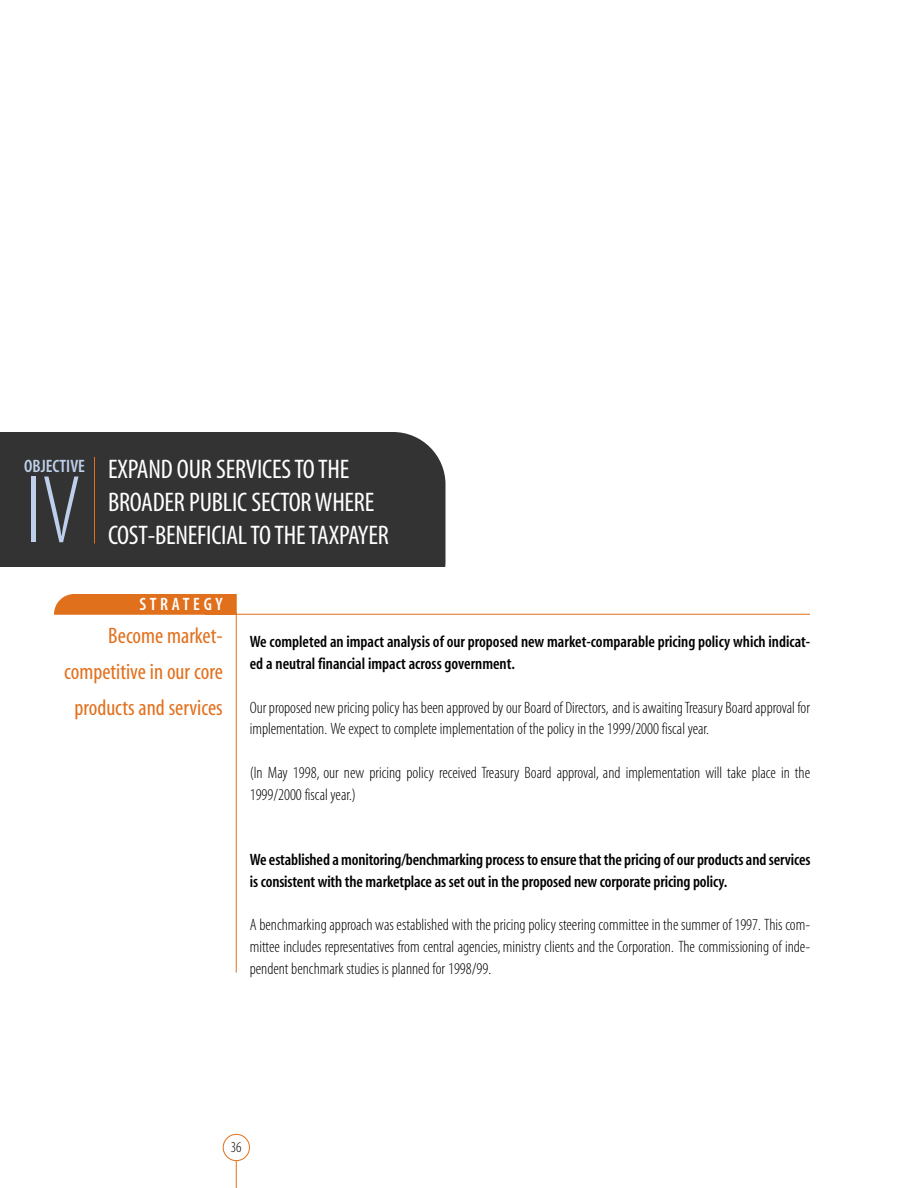
<style>
.page{position:relative;width:918px;height:1188px;background:#fff}
.page>*{position:absolute;margin:0;border:0;box-sizing:border-box;transform-origin:0 0}
.t1{font:97.5px "Myriad MM 215 300";color:#bdcfea}
.t2{font:27px/33px "Myriad MM 400 300";letter-spacing:-.01em;color:#fff}
.t3{font:22.5px/36px "Myriad MM 400 300";color:#e1701d;text-align:right}
.t4{font:18px "Myriad MM 565 300";color:#bdcfea}
.t5{font:18px "Myriad MM 565 300";letter-spacing:.205em;color:#fff}
.t6{font:16.5px/21.8px "Myriad MM 215 300";color:#000}
.t7{font:16.5px/21.8px "Myriad MM 565 300";letter-spacing:-.01em;color:#000}
.t8{font:15px "Myriad MM 215 300";color:#000}
</style>
<div class="page">
<div style="left:223px;top:1134px;width:27px;height:27px;border:1px solid #e1701d;border-radius:50%"></div>
<svg style="left:236px;top:1161px;width:1px;height:27px"></svg>
<div style="left:0;top:432px;width:446px;height:135px;background:#333"></div>
<div style="left:54px;top:594px;width:182px;height:40px;background:#e1701d;border-radius:20px"></div>
<div style="left:54px;top:614px;width:182px;height:27px;background:#fff"></div>
<hr style="left:54px;top:614px;width:756px;height:1px;background:#e1701d">
<hr style="left:236px;top:594px;width:1px;height:379px;background:#e1701d">
<div style="left:206px;top:594px;width:30px;height:20px;background:#e1701d"></div>
<hr style="left:94px;top:457px;width:1px;height:87px;background:#e1701d">
<p class="t4" style="left:24px;top:459px;width:62px">OBJECTIVE</p>
<h1 class="t1" style="left:25px;top:474px;width:57px">IV</h1>
<h2 class="t2" style="left:108px;top:455px;width:282px">EXPAND OUR SERVICES TO THE<br>BROADER PUBLIC SECTOR WHERE<br>COST-BENEFICIAL TO THE TAXPAYER</h2>
<p class="t5" style="left:139px;top:598px;width:85px">STRATEGY</p>
<h3 class="t3" style="left:64px;top:620px;width:160px">Become market&shy;competitive in our core products and services</h3>
<p class="t7" style="left:250px;top:633px;width:562px">We completed an impact analysis of our proposed new market-comparable pricing policy which indicat&shy;ed a neutral financial impact across government.</p>
<p class="t6" style="left:250px;top:698px;width:562px">Our proposed new pricing policy has been approved by our Board of Directors, and is awaiting Treasury Board approval for implementation. We expect to complete implementation of the policy in the 1999/2000 fiscal year.</p>
<p class="t6" style="left:250px;top:763px;width:562px">(In May 1998, our new pricing policy received Treasury Board approval, and implementation will take place in the<br>1999/2000 fiscal year.)</p>
<p class="t7" style="left:250px;top:850px;width:562px">We established a monitoring/benchmarking process to ensure that the pricing of our products and services is consistent with the marketplace as set out in the proposed new corporate pricing policy.</p>
<p class="t6" style="left:250px;top:915px;width:562px;text-align:justify">A benchmarking approach was established with the pricing policy steering committee in the summer of 1997. This com&shy;mittee includes representatives from central agencies, ministry clients and the Corporation. The commissioning of inde&shy;pendent benchmark studies is planned for 1998/99.</p>
<p class="t8" style="left:231px;top:1141px;width:12px">36</p>
</div>
